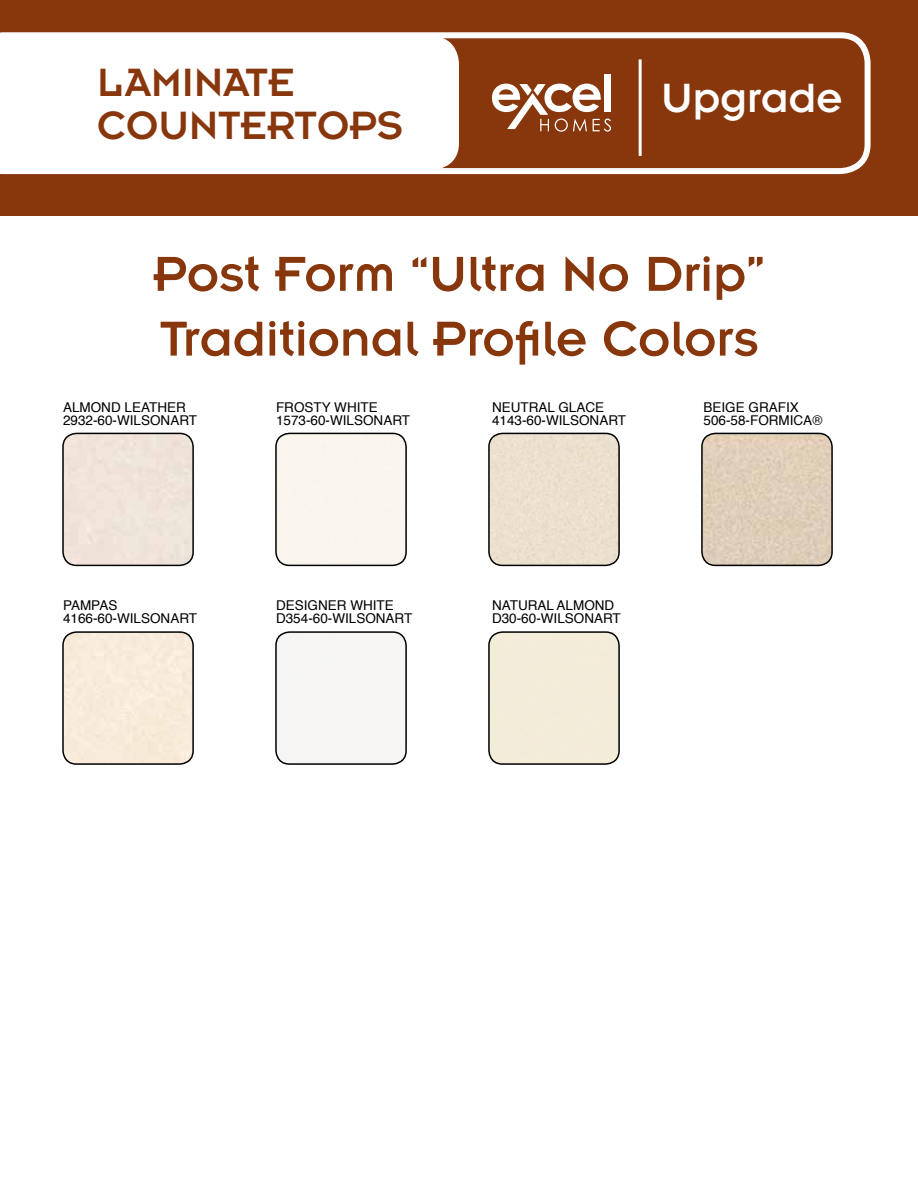
<style>
.page{position:relative;width:918px;height:1188px;background:#fff}
.page>*{position:absolute;margin:0;border:0;box-sizing:border-box;transform-origin:0 0}
.t1{font:54px/64.8px "Insignia";color:#88360c}
.t2{font:45px "Insignia";color:#fff}
.t3{font:43.5px/43.2px "Insignia";color:#88360c}
.t4{font:13.5px "Helvetica";color:#000}
</style>
<div class="page">
<div style="left:0;top:0;width:918px;height:216px;background:#88360c"></div>
<svg style="left:0;top:32px;width:871px;height:142px"></svg>
<div style="left:604px;top:74px;width:7px;height:37px;background:#fff"></div>
<svg style="left:492px;top:84px;width:119px;height:48px"></svg>
<hr style="left:639px;top:59px;width:3px;height:97px;background:#fff">
<div style="left:63px;top:433px;width:130px;height:132px;background:#f0e4da"></div>
<div style="left:62px;top:433px;width:132px;height:133px;border:2px solid #000;border-radius:14px"></div>
<img style="left:702px;top:433px;width:129px;height:132px">
<div style="left:701px;top:433px;width:132px;height:133px;border:2px solid #000;border-radius:14px"></div>
<div style="left:277px;top:634px;width:128px;height:129px;background:#f6f5f4"></div>
<div style="left:275px;top:631px;width:132px;height:134px;border:2px solid #000;border-radius:14px"></div>
<div style="left:276px;top:433px;width:130px;height:132px;background:#f9f5ee"></div>
<div style="left:275px;top:433px;width:132px;height:133px;border:2px solid #000;border-radius:14px"></div>
<div style="left:490px;top:634px;width:128px;height:129px;background:#f3edda"></div>
<div style="left:488px;top:631px;width:132px;height:134px;border:2px solid #000;border-radius:14px"></div>
<div style="left:489px;top:433px;width:129px;height:132px;background:#ece1cf"></div>
<div style="left:488px;top:433px;width:132px;height:133px;border:2px solid #000;border-radius:14px"></div>
<div style="left:65px;top:634px;width:127px;height:129px;background:#f8ebdb"></div>
<div style="left:62px;top:631px;width:132px;height:134px;border:2px solid #000;border-radius:14px"></div>
<h3 class="t3" style="left:97px;top:61px;width:308px">LAMINATE<br>COUNTERTOPS</h3>
<h2 class="t2" style="left:661px;top:74px;width:183px">Upgrade</h2>
<h1 class="t1" style="left:153px;top:241px;width:614px">Post Form “Ultra No Drip”<br>Traditional Profile Colors</h1>
<p class="t4" style="left:63px;top:397px;width:124px">ALMOND LEATHER</p>
<p class="t4" style="left:276px;top:397px;width:103px">FROSTY WHITE</p>
<p class="t4" style="left:492px;top:397px;width:114px">NEUTRAL GLACE</p>
<p class="t4" style="left:704px;top:397px;width:97px">BEIGE GRAFIX</p>
<p class="t4" style="left:63px;top:410px;width:136px">2932-60-WILSONART</p>
<p class="t4" style="left:276px;top:410px;width:136px">1573-60-WILSONART</p>
<p class="t4" style="left:492px;top:410px;width:136px">4143-60-WILSONART</p>
<p class="t4" style="left:704px;top:410px;width:120px">506-58-FORMICA®</p>
<p class="t4" style="left:63px;top:595px;width:56px">PAMPAS</p>
<p class="t4" style="left:276px;top:595px;width:119px">DESIGNER WHITE</p>
<p class="t4" style="left:492px;top:595px;width:124px">NATURAL ALMOND</p>
<p class="t4" style="left:63px;top:608px;width:136px">4166-60-WILSONART</p>
<p class="t4" style="left:276px;top:608px;width:138px">D354-60-WILSONART</p>
<p class="t4" style="left:492px;top:608px;width:130px">D30-60-WILSONART</p>
</div>
